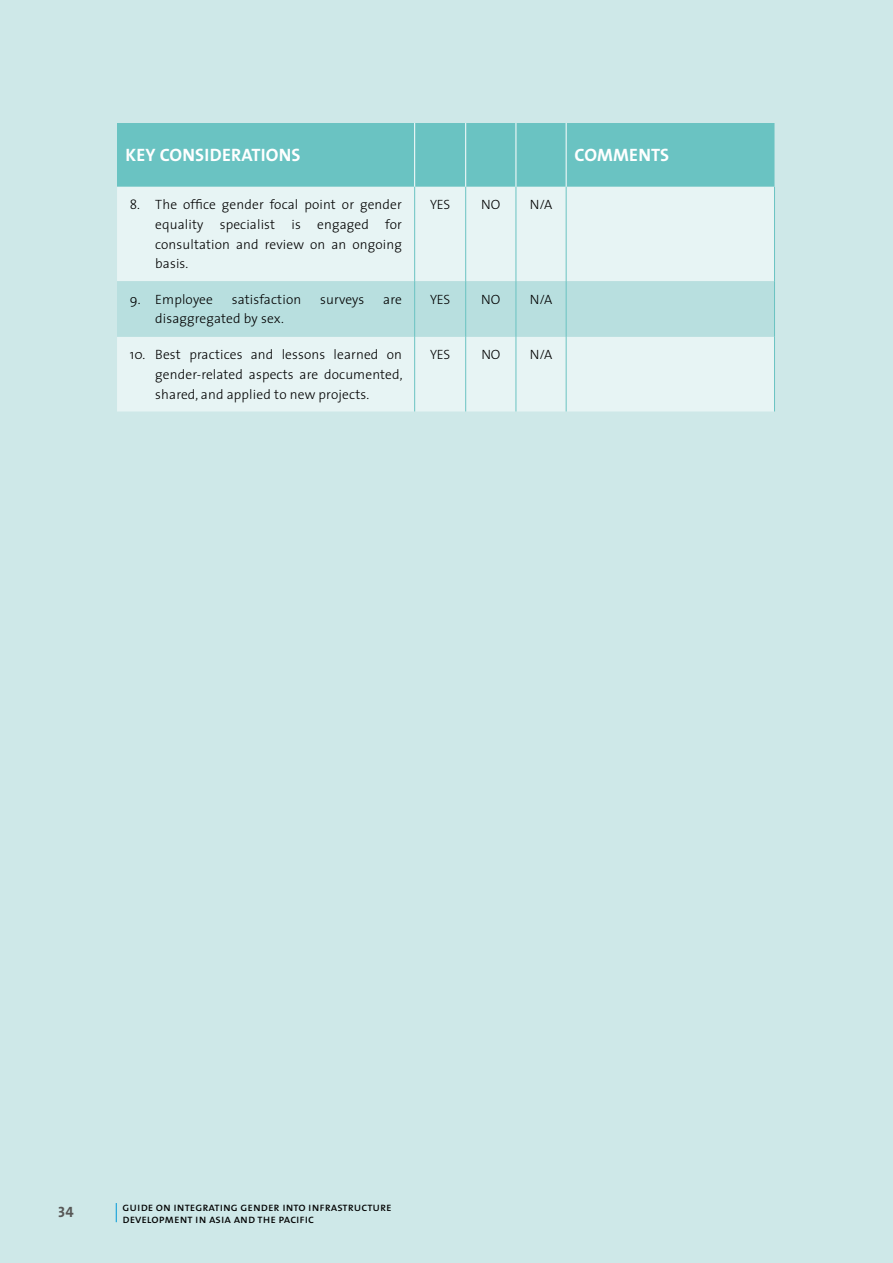
<style>
.page{position:relative;width:893px;height:1263px;background:#cee8e8}
.page>*{position:absolute;margin:0;border:0;box-sizing:border-box;transform-origin:0 0}
.t1{font:700 18px "The Sans";letter-spacing:.01em;color:#fff}
.t2{font:15px "The Sans Bold Caps";color:#575756}
.t3{font:300 13.5px/19.6px "The Sans";letter-spacing:.01em;color:#000;text-align:justify}
.t4{font:12px/12px "The Sans Caps";color:#000}
</style>
<div class="page">
<svg style="left:116px;top:1203px;width:1px;height:19px"></svg>
<div style="left:117px;top:123px;width:657px;height:64px;background:#6ac3c2"></div>
<div style="left:117px;top:187px;width:657px;height:224px;background:#e7f4f4"></div>
<div style="left:117px;top:281px;width:657px;height:56px;background:#b8dfdf"></div>
<hr style="left:566px;top:123px;width:1px;height:64px;background:#fff">
<hr style="left:516px;top:123px;width:1px;height:64px;background:#fff">
<hr style="left:414px;top:123px;width:1px;height:64px;background:#fff">
<hr style="left:465px;top:123px;width:1px;height:64px;background:#fff">
<hr style="left:414px;top:281px;width:1px;height:56px;background:#6ac3c2">
<hr style="left:465px;top:281px;width:1px;height:56px;background:#6ac3c2">
<hr style="left:516px;top:281px;width:1px;height:56px;background:#6ac3c2">
<hr style="left:566px;top:281px;width:1px;height:56px;background:#6ac3c2">
<hr style="left:774px;top:281px;width:1px;height:56px;background:#6ac3c2">
<hr style="left:414px;top:187px;width:1px;height:94px;background:#6ac3c2">
<hr style="left:465px;top:187px;width:1px;height:94px;background:#6ac3c2">
<hr style="left:516px;top:187px;width:1px;height:94px;background:#6ac3c2">
<hr style="left:566px;top:187px;width:1px;height:94px;background:#6ac3c2">
<hr style="left:774px;top:187px;width:1px;height:94px;background:#6ac3c2">
<hr style="left:414px;top:337px;width:1px;height:74px;background:#6ac3c2">
<hr style="left:465px;top:337px;width:1px;height:74px;background:#6ac3c2">
<hr style="left:516px;top:337px;width:1px;height:74px;background:#6ac3c2">
<hr style="left:566px;top:337px;width:1px;height:74px;background:#6ac3c2">
<hr style="left:774px;top:337px;width:1px;height:74px;background:#6ac3c2">
<h1 class="t1" style="left:126px;top:140px;width:177px">KEY CONSIDERATIONS</h1>
<h1 class="t1" style="left:575px;top:140px;width:96px">COMMENTS</h1>
<p class="t3" style="left:155px;top:195px;width:248px;text-indent:-26px">8. The office gender focal point or gender equality specialist is engaged for consultation and review on an ongoing basis.</p>
<p class="t3" style="left:430px;top:195px;width:22px">YES</p>
<p class="t3" style="left:481px;top:195px;width:21px">NO</p>
<p class="t3" style="left:530px;top:195px;width:24px">N/A</p>
<p class="t3" style="left:130px;top:289px;width:85px">9. Employee</p>
<p class="t3" style="left:232px;top:289px;width:71px">satisfaction</p>
<p class="t3" style="left:320px;top:289px;width:46px">surveys</p>
<p class="t3" style="left:383px;top:289px;width:20px">are</p>
<p class="t3" style="left:155px;top:309px;width:130px">disaggregated by sex.</p>
<p class="t3" style="left:430px;top:289px;width:22px">YES</p>
<p class="t3" style="left:481px;top:289px;width:21px">NO</p>
<p class="t3" style="left:530px;top:289px;width:24px">N/A</p>
<p class="t3" style="left:155px;top:345px;width:249px;text-indent:-26px">10. Best practices and lessons learned on gender-related aspects are documented, shared, and applied to new projects.</p>
<p class="t3" style="left:430px;top:345px;width:22px">YES</p>
<p class="t3" style="left:481px;top:345px;width:21px">NO</p>
<p class="t3" style="left:530px;top:345px;width:24px">N/A</p>
<p class="t2" style="left:58px;top:1199px;width:17px">34</p>
<p class="t4" style="left:123px;top:1200px;width:271px">guide on integrating gender into infrastructure development in asia and the pacific</p>
</div>
